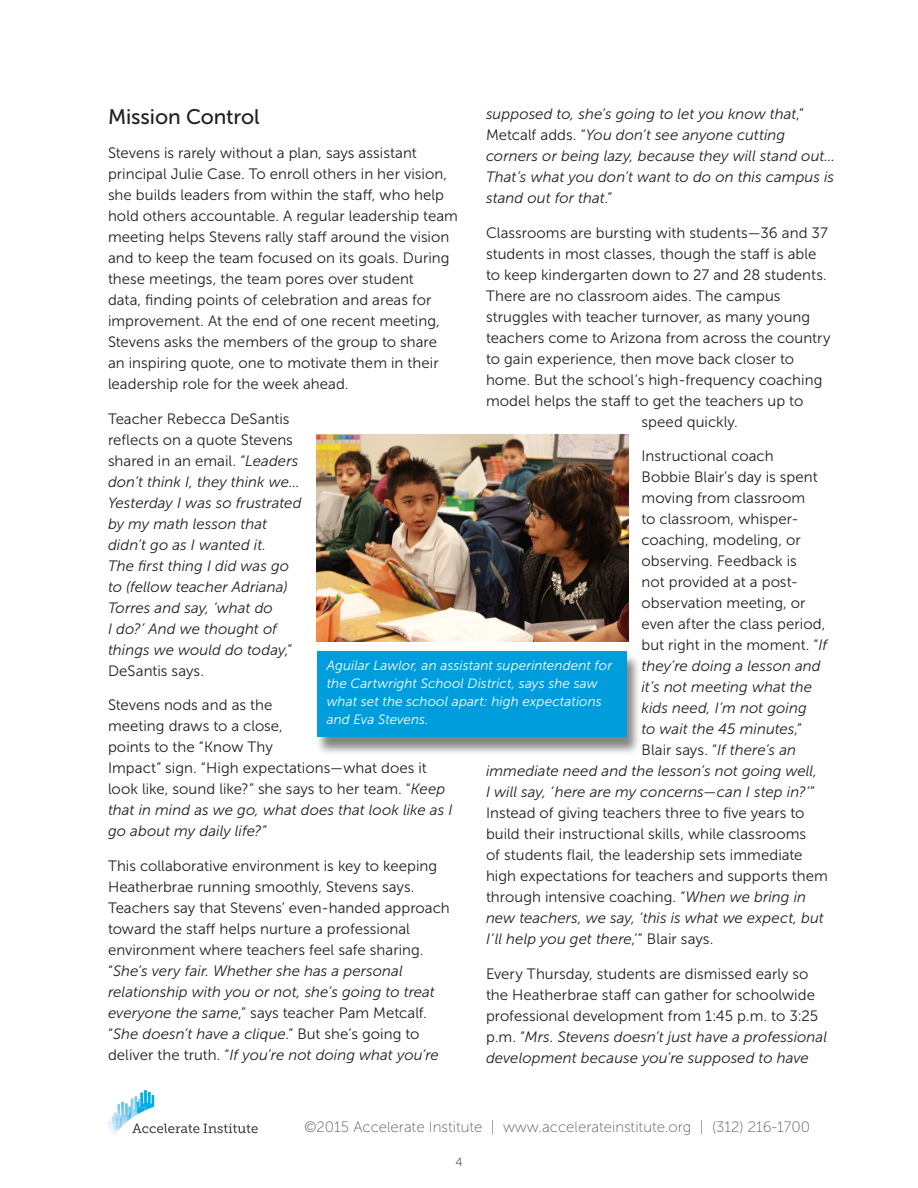
<style>
.page{position:relative;width:918px;height:1188px;background:#fff}
.page>*{position:absolute;margin:0;border:0;box-sizing:border-box;transform-origin:0 0}
.t1{font:21px "Museo Sans 500";letter-spacing:-.005em;color:#231f20}
.t2{font:15px/21px "Museo Sans 300";letter-spacing:.005em;color:#231f20}
.t3{font:italic 15px/21px "Museo Sans 300";color:#231f20}
.t4{font:15px "Museo Sans 100";color:#615c59}
.t5{font:italic 13.5px/18px "Museo Sans 300";letter-spacing:.005em;color:#fff}
.t6{font:12px "Museo Sans 100";color:#231f20}
.s1{font-style:normal}
.s2{font-style:italic}
</style>
<div class="page">
<svg style="left:108px;top:1090px;width:150px;height:45px"></svg>
<img style="left:317px;top:434px;width:311px;height:207px">
<div style="left:315px;top:653px;width:327px;height:102px;background:#231f20;opacity:.55"></div>
<div style="left:317px;top:651px;width:310px;height:86px;background:#009ddc"></div>
<p class="t3" style="left:486px;top:104px;width:351px">supposed to, she’s going to let you know that<span class="s1">,” Metcalf adds. “</span>You don’t see anyone cutting corners or being lazy, because they will stand out… That’s what you don’t want to do on this campus is stand out for that<span class="s1">.”</span></p>
<p class="t2" style="left:486px;top:222px;width:343px">Classrooms are bursting with students—36 and 37</p>
<p class="t2" style="left:486px;top:243px;width:332px">students in most classes, though the staff is able</p>
<p class="t2" style="left:486px;top:264px;width:342px">to keep kindergarten down to 27 and 28 students.</p>
<p class="t2" style="left:486px;top:285px;width:296px">There are no classroom aides. The campus</p>
<p class="t2" style="left:486px;top:306px;width:326px">struggles with teacher turnover, as many young</p>
<p class="t2" style="left:486px;top:327px;width:346px">teachers come to Arizona from across the country</p>
<p class="t2" style="left:486px;top:348px;width:310px">to gain experience, then move back closer to</p>
<p class="t2" style="left:486px;top:369px;width:338px">home. But the school’s high-frequency coaching</p>
<p class="t2" style="left:486px;top:390px;width:319px">model helps the staff to get the teachers up to</p>
<p class="t2" style="left:642px;top:411px;width:98px">speed quickly.</p>
<p class="t2" style="left:642px;top:446px;width:134px">Instructional coach</p>
<p class="t2" style="left:642px;top:467px;width:178px">Bobbie Blair’s day is spent</p>
<p class="t2" style="left:642px;top:488px;width:165px">moving from classroom</p>
<p class="t2" style="left:642px;top:509px;width:159px">to classroom, whisper-</p>
<p class="t2" style="left:642px;top:530px;width:161px">coaching, modeling, or</p>
<p class="t2" style="left:642px;top:551px;width:157px">observing. Feedback is</p>
<p class="t2" style="left:642px;top:572px;width:158px">not provided at a post-</p>
<p class="t2" style="left:642px;top:593px;width:166px">observation meeting, or</p>
<p class="t2" style="left:642px;top:614px;width:185px">even after the class period,</p>
<p class="t2" style="left:642px;top:635px;width:187px">but right in the moment. “<span class="s2">If</span></p>
<p class="t3" style="left:642px;top:656px;width:181px">they’re doing a lesson and</p>
<p class="t3" style="left:642px;top:677px;width:172px">it’s not meeting what the</p>
<p class="t3" style="left:642px;top:698px;width:167px">kids need, I’m not going</p>
<p class="t3" style="left:642px;top:719px;width:162px">to wait the 45 minutes<span class="s1">,”</span></p>
<p class="t2" style="left:642px;top:740px;width:156px">Blair says. “<span class="s2">If there’s an</span></p>
<p class="t3" style="left:486px;top:761px;width:333px">immediate need and the lesson’s not going well,</p>
<p class="t3" style="left:486px;top:782px;width:331px">I will say, ‘here are my concerns—can I step in?’<span class="s1">”</span></p>
<p class="t2" style="left:486px;top:803px;width:320px">Instead of giving teachers three to five years to</p>
<p class="t2" style="left:486px;top:824px;width:322px">build their instructional skills, while classrooms</p>
<p class="t2" style="left:486px;top:845px;width:318px">of students flail, the leadership sets immediate</p>
<p class="t2" style="left:486px;top:866px;width:344px">high expectations for teachers and supports them</p>
<p class="t2" style="left:486px;top:887px;width:322px">through intensive coaching. “<span class="s2">When we bring in</span></p>
<p class="t3" style="left:486px;top:908px;width:339px">new teachers, we say, ‘this is what we expect, but</p>
<p class="t3" style="left:486px;top:929px;width:229px">I’ll help you get there<span class="s1">,’” Blair says.</span></p>
<p class="t2" style="left:486px;top:963px;width:343px">Every Thursday, students are dismissed early so the Heatherbrae staff can gather for schoolwide professional development from 1:45 p.m. to 3:25 p.m. “<span class="s2">Mrs. Stevens doesn’t just have a professional development because you’re supposed to have</span></p>
<p class="t1" style="left:108px;top:105px;width:153px">Mission Control</p>
<p class="t2" style="left:108px;top:143px;width:351px">Stevens is rarely without a plan, says assistant principal Julie Case. To enroll others in her vision, she builds leaders from within the staff, who help hold others accountable. A regular leadership team meeting helps Stevens rally staff around the vision and to keep the team focused on its goals. During these meetings, the team pores over student<br>data, finding points of celebration and areas for improvement. At the end of one recent meeting, Stevens asks the members of the group to share<br>an inspiring quote, one to motivate them in their leadership role for the week ahead.</p>
<p class="t3" style="left:108px;top:408px;width:195px"><span class="s1">Teacher Rebecca DeSantis reflects on a quote Stevens shared in an email. “</span>Leaders don’t think I, they think we…<br>Yesterday I was so frustrated by my math lesson that didn’t go as I wanted it.<br>The first thing I did was go to (fellow teacher Adriana)<br>Torres and say, ‘what do<br>I do?’ And we thought of things we would do today<span class="s1">,”<br>DeSantis says.</span></p>
<p class="t2" style="left:108px;top:695px;width:346px">Stevens nods and as the<br>meeting draws to a close,<br>points to the “Know Thy<br>Impact” sign. “High expectations—what does it look like, sound like?” she says to her team. “<span class="s2">Keep that in mind as we go, what does that look like as I go about my daily life?</span>”</p>
<p class="t2" style="left:108px;top:855px;width:343px">This collaborative environment is key to keeping Heatherbrae running smoothly, Stevens says.<br>Teachers say that Stevens’ even-handed approach toward the staff helps nurture a professional environment where teachers feel safe sharing. “<span class="s2">She’s very fair. Whether she has a personal relationship with you or not, she’s going to treat everyone the same</span>,” says teacher Pam Metcalf. “<span class="s2">She doesn’t have a clique</span>.” But she’s going to deliver the truth. “<span class="s2">If you’re not doing what you’re</span></p>
<p class="t5" style="left:327px;top:656px;width:287px">Aguilar Lawlor, an assistant superintendent for the Cartwright School District, says she saw what set the school apart: high expectations and Eva Stevens.</p>
<p class="t4" style="left:304px;top:1119px;width:507px">©2015 Accelerate Institute | www.accelerateinstitute.org | (312) 216-1700</p>
<p class="t6" style="left:455px;top:1156px;width:9px">4</p>
</div>
